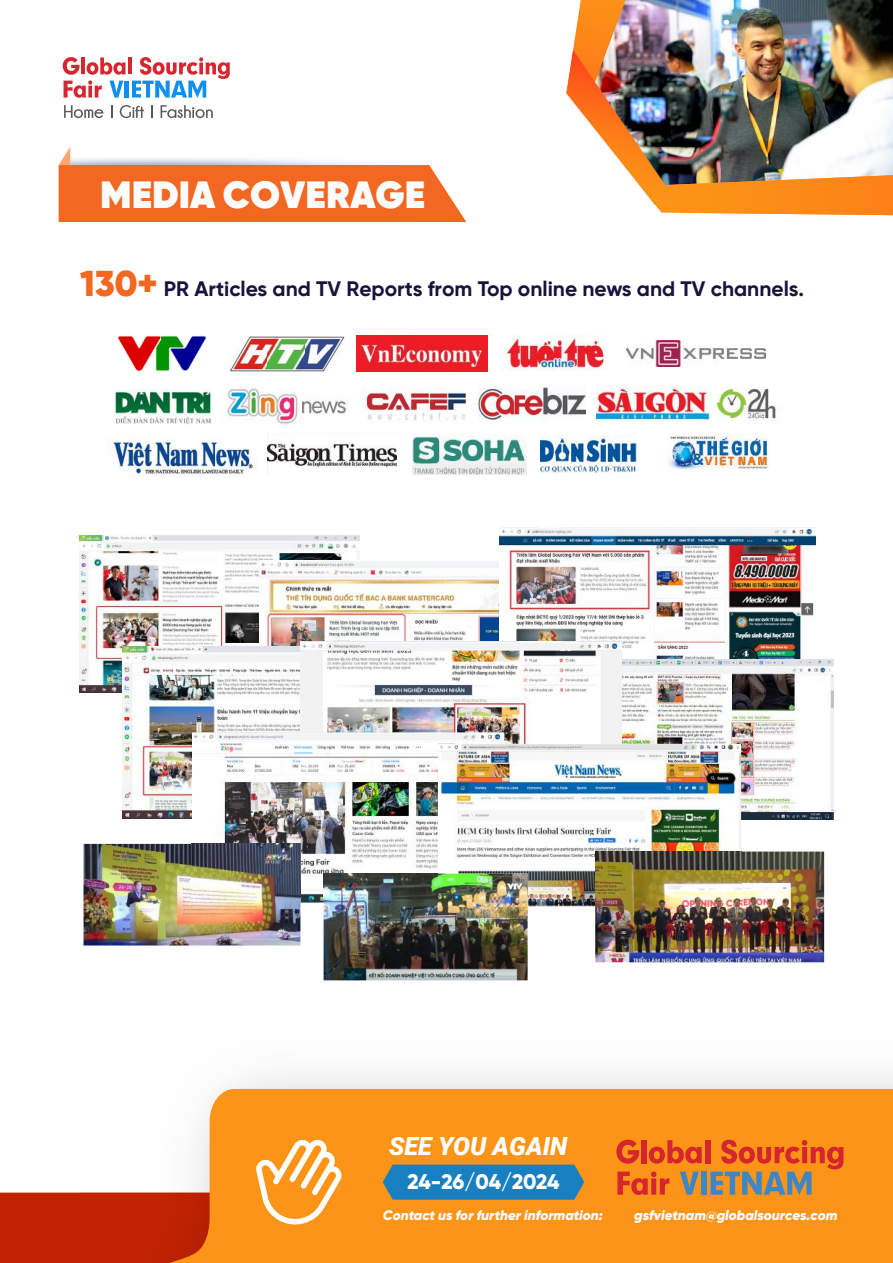
<style>
.page{position:relative;width:893px;height:1263px;background:#fff}
.page>*{position:absolute;margin:0;border:0;box-sizing:border-box;transform-origin:0 0}
.t1{font:900 37.95px "SVN Gilroy";color:#fcfcfc}
.t2{font:italic 900 25.05px "Roboto";color:#fff}
.t3{font:21.15px "SVN Gilroy X Bold";letter-spacing:-.01em;color:#fff}
.t4{font:700 21px "SVN Gilroy";color:#18133c}
.t5{font:italic 800 13.8px "SVN Gilroy";color:#fafafc}
.s1{font-weight:800;font-size:36px;color:#f26722}
</style>
<div class="page">
<div style="left:177px;top:1089px;width:716px;height:174px;background:#fc9417"></div>
<svg style="left:616px;top:1140px;width:23px;height:24px"></svg>
<div style="left:642px;top:1140px;width:5px;height:23px;background:#d72530"></div>
<svg style="left:649px;top:1140px;width:53px;height:23px"></svg>
<div style="left:705px;top:1140px;width:5px;height:23px;background:#d72530"></div>
<svg style="left:617px;top:1171px;width:52px;height:24px"></svg>
<svg style="left:680px;top:1171px;width:19px;height:24px"></svg>
<div style="left:701px;top:1171px;width:5px;height:24px;background:#3e86c6"></div>
<svg style="left:711px;top:1140px;width:132px;height:55px;background:#d17c3c"></svg>
<svg style="left:0;top:1138px;width:584px;height:125px"></svg>
<img style="left:117px;top:336px;width:90px;height:36px">
<img style="left:230px;top:336px;width:114px;height:35px">
<img style="left:357px;top:336px;width:131px;height:35px">
<img style="left:626px;top:340px;width:140px;height:27px">
<img style="left:109px;top:436px;width:147px;height:41px">
<img style="left:597px;top:386px;width:109px;height:35px">
<img style="left:501px;top:335px;width:105px;height:35px">
<img style="left:268px;top:443px;width:128px;height:25px">
<img style="left:362px;top:387px;width:105px;height:34px">
<img style="left:227px;top:386px;width:119px;height:39px">
<img style="left:115px;top:389px;width:97px;height:35px">
<hr style="left:128px;top:57px;width:4px;height:17px;background:#d82631">
<svg style="left:63px;top:57px;width:62px;height:41px"></svg>
<hr style="left:125px;top:81px;width:4px;height:17px;background:#118fee">
<svg style="left:132px;top:57px;width:98px;height:41px"></svg>
<svg style="left:64px;top:105px;width:39px;height:13px"></svg>
<svg style="left:120px;top:105px;width:24px;height:13px"></svg>
<svg style="left:161px;top:105px;width:52px;height:13px"></svg>
<svg style="left:111px;top:106px;width:1px;height:12px"></svg>
<svg style="left:152px;top:106px;width:1px;height:12px"></svg>
<img style="left:478px;top:387px;width:107px;height:33px">
<img style="left:540px;top:435px;width:96px;height:37px">
<img style="left:667px;top:433px;width:102px;height:36px">
<img style="left:413px;top:435px;width:113px;height:40px">
<img style="left:706px;top:387px;width:70px;height:35px">
<img style="left:80px;top:536px;width:279px;height:157px">
<img style="left:259px;top:561px;width:240px;height:85px">
<img style="left:499px;top:528px;width:316px;height:132px">
<img style="left:123px;top:646px;width:177px;height:172px">
<img style="left:622px;top:660px;width:211px;height:159px">
<img style="left:300px;top:641px;width:322px;height:103px">
<img style="left:192px;top:732px;width:312px;height:170px">
<img style="left:438px;top:744px;width:303px;height:163px">
<img style="left:84px;top:844px;width:216px;height:101px">
<img style="left:192px;top:844px;width:108px;height:58px">
<img style="left:324px;top:902px;width:204px;height:78px">
<img style="left:324px;top:874px;width:114px;height:28px">
<img style="left:438px;top:874px;width:90px;height:33px">
<img style="left:595px;top:851px;width:229px;height:111px">
<img style="left:595px;top:851px;width:146px;height:56px">
<img style="left:570px;top:0;width:323px;height:215px">
<img style="left:566px;top:68px;width:98px;height:147px">
<svg style="left:59px;top:147px;width:408px;height:75px"></svg>
<h1 class="t1" style="left:100px;top:167px;width:327px">MEDIA COVERAGE</h1>
<h3 class="t4" style="left:80px;top:273px;width:725px"><span class="s1">130+</span> PR Articles and TV Reports from Top online news and TV channels.</h3>
<h2 class="t2" style="left:389px;top:1128px;width:180px">SEE YOU AGAIN</h2>
<h3 class="t3" style="left:407px;top:1166px;width:154px">24-26/04/2024</h3>
<p class="t5" style="left:383px;top:1205px;width:222px">Contact us for further information:</p>
<p class="t5" style="left:634px;top:1205px;width:205px">gsfvietnam@globalsources.com</p>
</div>
